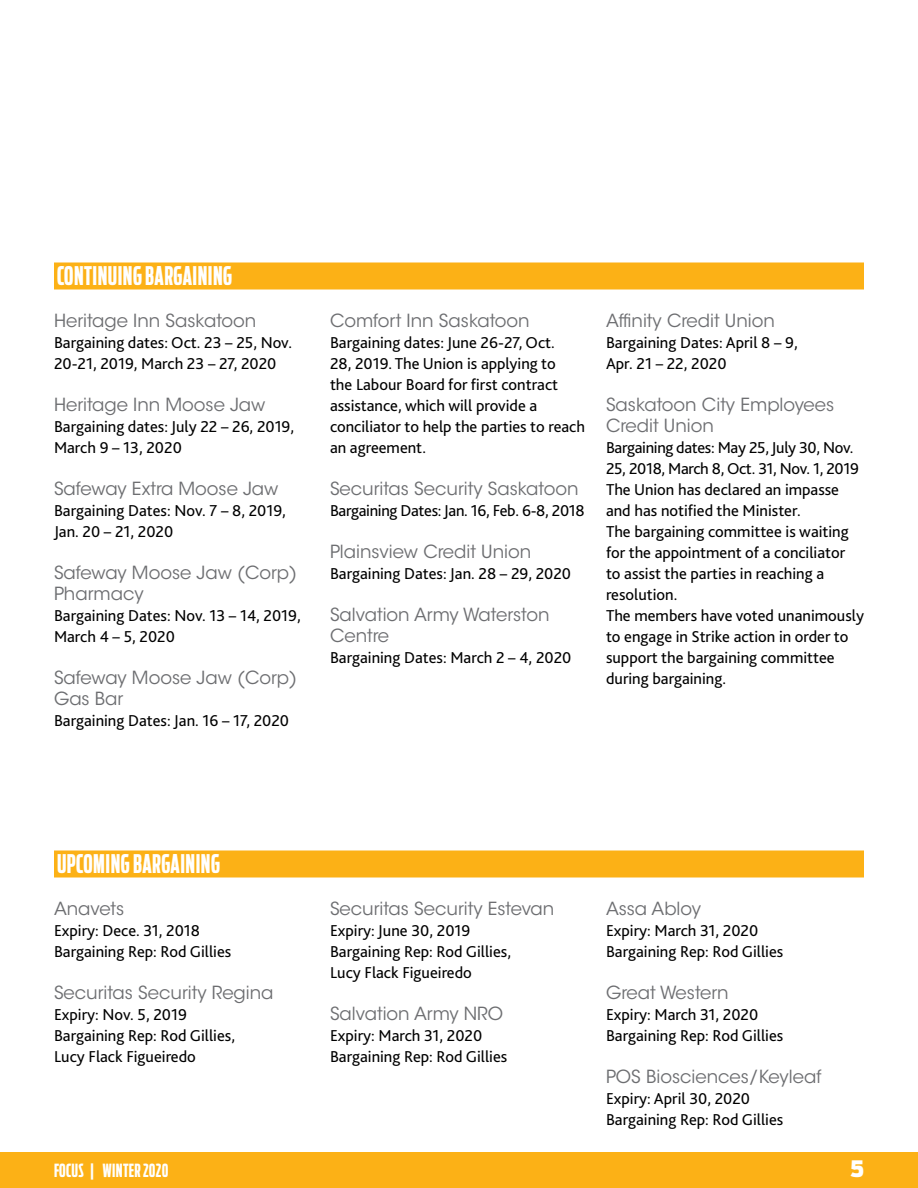
<style>
.page{position:relative;width:918px;height:1188px;background:#fff}
.page>*{position:absolute;margin:0;border:0;box-sizing:border-box;transform-origin:0 0}
.t1{font:700 25.5px "Antenna Comp";letter-spacing:.02em;color:#fff}
.t2{font:900 22.5px "Antenna Cond";color:#fff}
.t3{font:18px/21px "ITC Avant Garde Std";color:#6d6e71}
.t4{font:700 18px "Antenna Comp";letter-spacing:.02em;color:#fff}
.t5{font:16.5px/21px "Bliss 2";color:#000}
.t6{font:16.5px "Bliss 2";letter-spacing:-.02em;color:#000}
</style>
<div class="page">
<div style="left:0;top:1152px;width:918px;height:36px;background:#fcb116"></div>
<div style="left:54px;top:263px;width:810px;height:27px;background:#fcb116"></div>
<div style="left:54px;top:850px;width:810px;height:28px;background:#fcb116"></div>
<h1 class="t1" style="left:57px;top:261px;width:177px">CONTINUING BARGAINING</h1>
<p class="t3" style="left:54px;top:310px;width:204px">Heritage Inn Saskatoon</p>
<p class="t5" style="left:54px;top:332px;width:240px">Bargaining dates: Oct. 23 – 25, Nov.<br>20-21, 2019, March 23 – 27, 2020</p>
<p class="t3" style="left:54px;top:394px;width:213px">Heritage Inn Moose Jaw</p>
<p class="t5" style="left:54px;top:416px;width:242px">Bargaining dates: July 22 – 26, 2019,<br>March 9 – 13, 2020</p>
<p class="t3" style="left:54px;top:478px;width:226px">Safeway Extra Moose Jaw</p>
<p class="t5" style="left:54px;top:500px;width:233px">Bargaining Dates: Nov. 7 – 8, 2019,<br>Jan. 20 – 21, 2020</p>
<p class="t3" style="left:54px;top:562px;width:245px">Safeway Moose Jaw (Corp)<br>Pharmacy</p>
<p class="t5" style="left:54px;top:605px;width:248px">Bargaining Dates: Nov. 13 – 14, 2019,<br>March 4 – 5, 2020</p>
<p class="t3" style="left:54px;top:667px;width:245px">Safeway Moose Jaw (Corp)<br>Gas Bar</p>
<p class="t5" style="left:54px;top:710px;width:237px">Bargaining Dates: Jan. 16 – 17, 2020</p>
<p class="t3" style="left:330px;top:310px;width:201px">Comfort Inn Saskatoon</p>
<p class="t5" style="left:330px;top:332px;width:256px">Bargaining dates: June 26-27, Oct.<br>28, 2019. The Union is applying to<br>the Labour Board for first contract assistance, which will provide a conciliator to help the parties to reach an agreement.</p>
<p class="t3" style="left:330px;top:478px;width:250px">Securitas Security Saskatoon</p>
<p class="t6" style="left:330px;top:500px;width:256px">Bargaining Dates: Jan. 16, Feb. 6-8, 2018</p>
<p class="t3" style="left:330px;top:541px;width:203px">Plainsview Credit Union</p>
<p class="t5" style="left:330px;top:563px;width:243px">Bargaining Dates: Jan. 28 – 29, 2020</p>
<p class="t3" style="left:330px;top:604px;width:221px">Salvation Army Waterston<br>Centre</p>
<p class="t5" style="left:330px;top:647px;width:243px">Bargaining Dates: March 2 – 4, 2020</p>
<p class="t3" style="left:606px;top:310px;width:170px">Affinity Credit Union</p>
<p class="t5" style="left:606px;top:332px;width:193px">Bargaining Dates: April 8 – 9,<br>Apr. 21 – 22, 2020</p>
<p class="t3" style="left:606px;top:394px;width:230px">Saskatoon City Employees<br>Credit Union</p>
<p class="t5" style="left:606px;top:437px;width:259px">Bargaining dates: May 25, July 30, Nov.<br>25, 2018, March 8, Oct. 31, Nov. 1, 2019<br>The Union has declared an impasse and has notified the Minister.<br>The bargaining committee is waiting for the appointment of a conciliator to assist the parties in reaching a resolution.<br>The members have voted unanimously to engage in Strike action in order to support the bargaining committee during bargaining.</p>
<h1 class="t1" style="left:57px;top:849px;width:164px">UPCOMING BARGAINING</h1>
<p class="t3" style="left:54px;top:898px;width:72px">Anavets</p>
<p class="t5" style="left:54px;top:920px;width:179px">Expiry: Dece. 31, 2018<br>Bargaining Rep: Rod Gillies</p>
<p class="t3" style="left:54px;top:982px;width:221px">Securitas Security Regina</p>
<p class="t5" style="left:54px;top:1004px;width:183px">Expiry: Nov. 5, 2019<br>Bargaining Rep: Rod Gillies,<br>Lucy Flack Figueiredo</p>
<p class="t3" style="left:330px;top:898px;width:226px">Securitas Security Estevan</p>
<p class="t5" style="left:330px;top:920px;width:183px">Expiry: June 30, 2019<br>Bargaining Rep: Rod Gillies,<br>Lucy Flack Figueiredo</p>
<p class="t3" style="left:330px;top:1003px;width:175px">Salvation Army NRO</p>
<p class="t5" style="left:330px;top:1025px;width:179px">Expiry: March 31, 2020<br>Bargaining Rep: Rod Gillies</p>
<p class="t3" style="left:606px;top:898px;width:97px">Assa Abloy</p>
<p class="t5" style="left:606px;top:920px;width:179px">Expiry: March 31, 2020<br>Bargaining Rep: Rod Gillies</p>
<p class="t3" style="left:606px;top:982px;width:124px">Great Western</p>
<p class="t5" style="left:606px;top:1004px;width:179px">Expiry: March 31, 2020<br>Bargaining Rep: Rod Gillies</p>
<p class="t3" style="left:606px;top:1066px;width:217px">POS Biosciences/Keyleaf</p>
<p class="t5" style="left:606px;top:1088px;width:179px">Expiry: April 30, 2020<br>Bargaining Rep: Rod Gillies</p>
<p class="t4" style="left:54px;top:1159px;width:116px">FOCUS | WINTER 2020</p>
<h2 class="t2" style="left:850px;top:1155px;width:15px">5</h2>
</div>
